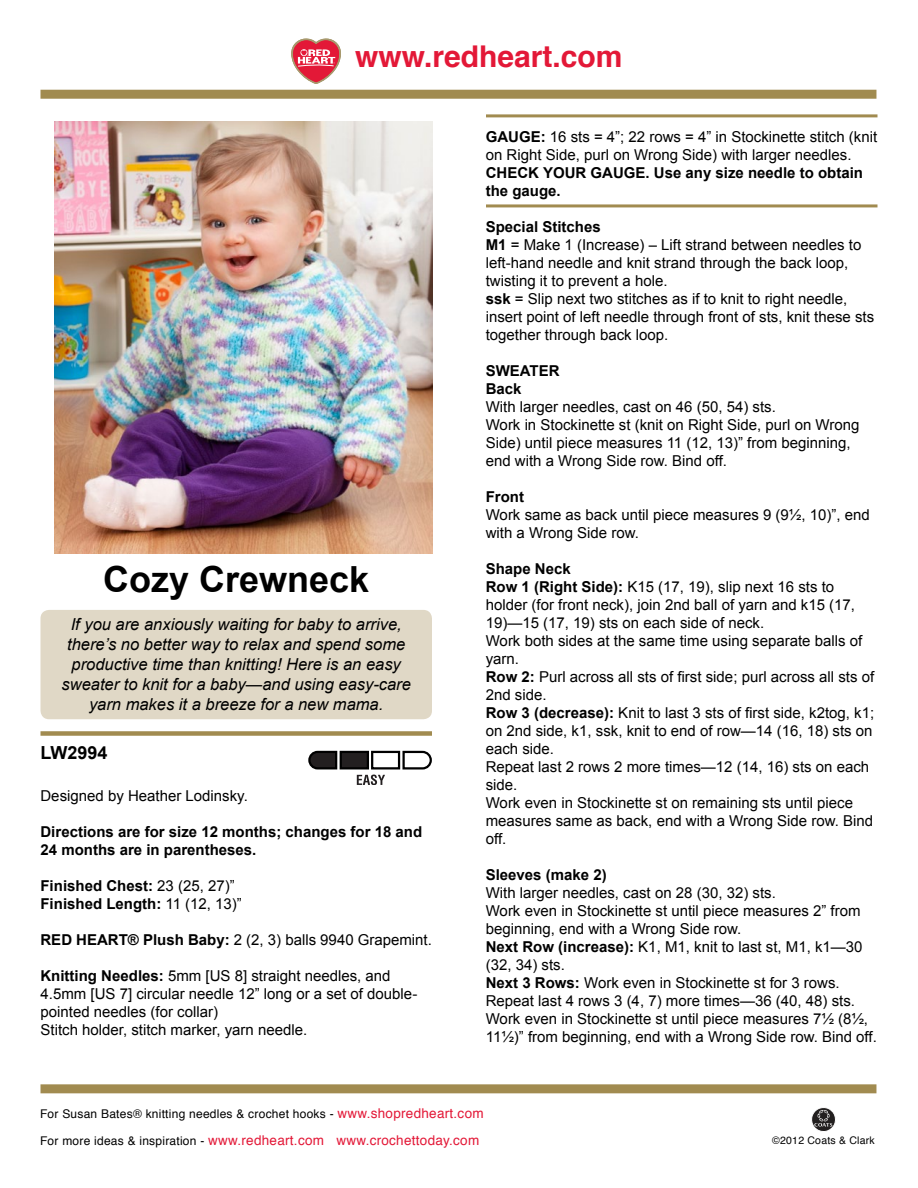
<style>
.page{position:relative;width:918px;height:1188px;background:#fff}
.page>*{position:absolute;margin:0;border:0;box-sizing:border-box;transform-origin:0 0}
.t1{font:700 36px "Arial";color:#000}
.t2{font:700 30px "Helvetica";color:#e31837}
.t3{font:700 18px "Arial";color:#000}
.t4{font:italic 16.5px/19.8px "Arial";color:#000;text-align:center}
.t5{font:15px/18px "Arial";color:#000}
.t6{font:700 15px/18px "Arial";color:#000}
.t7{font:13.5px "Helvetica";letter-spacing:.02em;color:#e31837}
.t8{font:12px "Helvetica";letter-spacing:.02em;color:#000}
.t9{font:10.5px "Helvetica";letter-spacing:.02em;color:#000}
.s1{font-weight:400}
.s2{font-weight:700}
.s3{font-size:13.5px;color:#e31837}
.s4{font-size:12px;color:#000}
</style>
<div class="page">
<div style="left:40px;top:90px;width:836px;height:9px;background:#a18b50"></div>
<div style="left:40px;top:1084px;width:836px;height:9px;background:#a18b50"></div>
<svg style="left:292px;top:39px;width:49px;height:45px"></svg>
<svg style="left:811px;top:1107px;width:25px;height:25px"></svg>
<div style="left:40px;top:731px;width:392px;height:5px;background:#a18b50"></div>
<svg style="left:308px;top:750px;width:124px;height:34px"></svg>
<hr style="left:486px;top:114px;width:392px;height:3px;background:#a18b50">
<hr style="left:486px;top:204px;width:392px;height:3px;background:#a18b50">
<div style="left:40px;top:610px;width:392px;height:109px;background:#e0d8c6;border-radius:9px"></div>
<img style="left:55px;top:122px;width:378px;height:432px">
<h2 class="t2" style="left:355px;top:32px;width:269px">www.redheart.com</h2>
<h1 class="t1" style="left:103px;top:556px;width:268px">Cozy Crewneck</h1>
<p class="t4" style="left:62px;top:615px;width:351px">If you are anxiously waiting for baby to arrive, there’s no better way to relax and spend some productive time than knitting! Here is an easy sweater to knit for a baby—and using easy-care yarn makes it a breeze for a new mama.</p>
<p class="t3" style="left:40px;top:741px;width:69px">LW2994</p>
<p class="t5" style="left:40px;top:787px;width:209px">Designed by Heather Lodinsky.</p>
<p class="t6" style="left:40px;top:824px;width:383px">Directions are for size 12 months; changes for 18 and<br>24 months are in parentheses.</p>
<p class="t6" style="left:40px;top:878px;width:203px">Finished Chest: <span class="s1">23 (25, 27)”<br></span>Finished Length: <span class="s1">11 (12, 13)”</span></p>
<p class="t5" style="left:40px;top:931px;width:393px"><span class="s2">RED HEART® Plush Baby:</span> 2 (2, 3) balls 9940 Grapemint.</p>
<p class="t5" style="left:40px;top:967px;width:378px"><span class="s2">Knitting Needles:</span> 5mm [US 8] straight needles, and 4.5mm [US 7] circular needle 12” long or a set of double&shy;pointed needles (for collar)<br>Stitch holder, stitch marker, yarn needle.</p>
<p class="t5" style="left:486px;top:128px;width:393px"><span class="s2">GAUGE:</span> 16 sts = 4”; 22 rows = 4” in Stockinette stitch (knit on Right Side, purl on Wrong Side) with larger needles.</p>
<p class="t6" style="left:486px;top:164px;width:379px">CHECK YOUR GAUGE. Use any size needle to obtain the gauge.</p>
<p class="t5" style="left:486px;top:218px;width:390px"><span class="s2">Special Stitches<br>M1</span> = Make 1 (Increase) – Lift strand between needles to left-hand needle and knit strand through the back loop, twisting it to prevent a hole.<br><span class="s2">ssk</span> = Slip next two stitches as if to knit to right needle, insert point of left needle through front of sts, knit these sts together through back loop.</p>
<p class="t6" style="left:486px;top:362px;width:75px">SWEATER<br>Back</p>
<p class="t5" style="left:486px;top:398px;width:375px">With larger needles, cast on 46 (50, 54) sts.<br>Work in Stockinette st (knit on Right Side, purl on Wrong Side) until piece measures 11 (12, 13)” from beginning, end with a Wrong Side row. Bind off.</p>
<p class="t6" style="left:486px;top:488px;width:40px">Front</p>
<p class="t5" style="left:486px;top:506px;width:386px">Work same as back until piece measures 9 (9½, 10)”, end with a Wrong Side row.</p>
<p class="t5" style="left:486px;top:560px;width:390px"><span class="s2">Shape Neck<br>Row 1 (Right Side):</span> K15 (17, 19), slip next 16 sts to holder (for front neck), join 2nd ball of yarn and k15 (17, 19)—15 (17, 19) sts on each side of neck.<br>Work both sides at the same time using separate balls of yarn.<br><span class="s2">Row 2:</span> Purl across all sts of first side; purl across all sts of 2nd side.<br><span class="s2">Row 3 (decrease):</span> Knit to last 3 sts of first side, k2tog, k1; on 2nd side, k1, ssk, knit to end of row—14 (16, 18) sts on each side.<br>Repeat last 2 rows 2 more times—12 (14, 16) sts on each side.<br>Work even in Stockinette st on remaining sts until piece measures same as back, end with a Wrong Side row. Bind off.</p>
<p class="t6" style="left:486px;top:866px;width:122px">Sleeves (make 2)</p>
<p class="t5" style="left:486px;top:884px;width:393px">With larger needles, cast on 28 (30, 32) sts.<br>Work even in Stockinette st until piece measures 2” from beginning, end with a Wrong Side row.<br><span class="s2">Next Row (increase):</span> K1, M1, knit to last st, M1, k1—30 (32, 34) sts.<br><span class="s2">Next 3 Rows:</span> Work even in Stockinette st for 3 rows.<br>Repeat last 4 rows 3 (4, 7) more times—36 (40, 48) sts.<br>Work even in Stockinette st until piece measures 7½ (8½, 11½)” from beginning, end with a Wrong Side row. Bind off.</p>
<p class="t8" style="left:40px;top:1104px;width:445px">For Susan Bates® knitting needles &amp; crochet hooks - <span class="s3">www.shopredheart.com</span></p>
<p class="t7" style="left:40px;top:1130px;width:441px"><span class="s4">For more ideas &amp; inspiration -</span> www.redheart.com www.crochettoday.com</p>
<p class="t9" style="left:772px;top:1133px;width:104px">©2012 Coats &amp; Clark</p>
</div>
